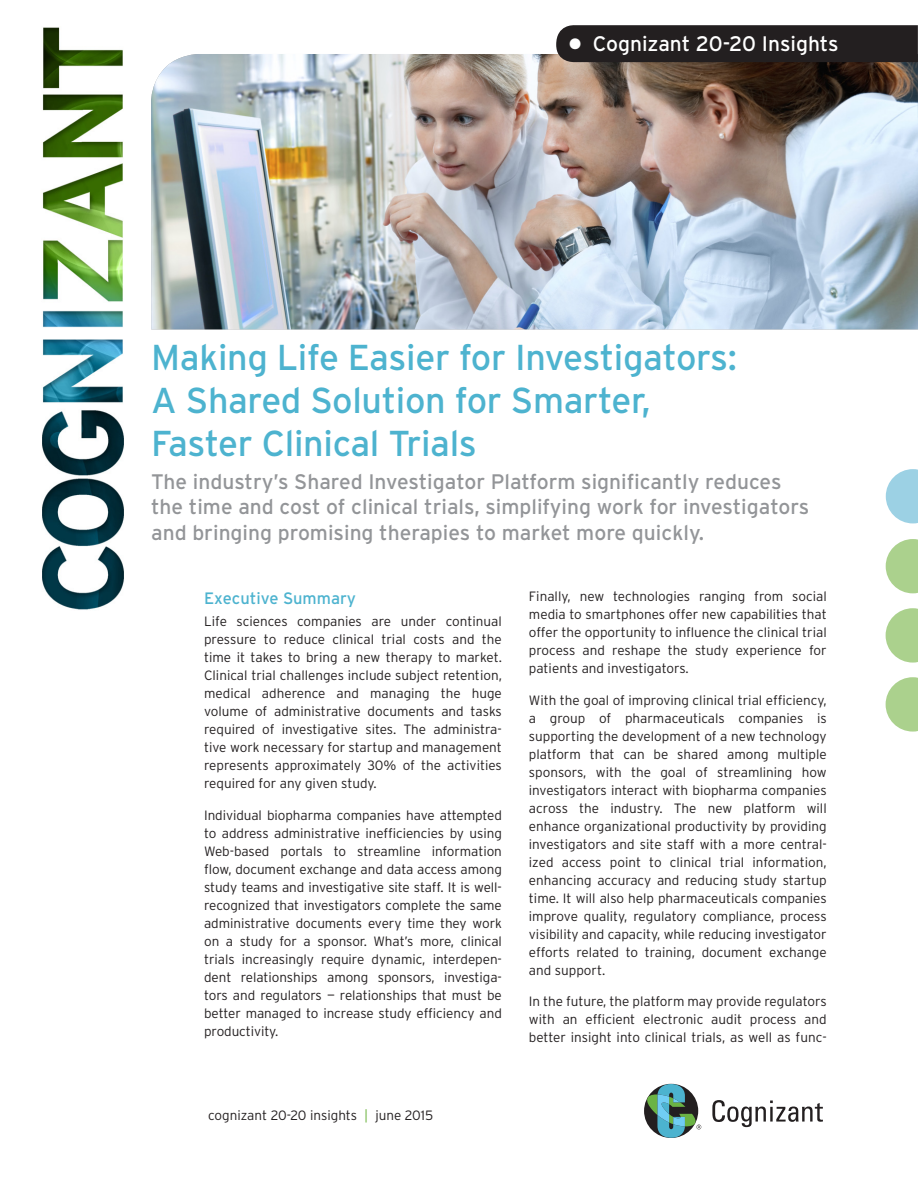
<style>
.page{position:relative;width:918px;height:1188px;background:#fff}
.page>*{position:absolute;margin:0;border:0;box-sizing:border-box;transform-origin:0 0}
.t1{font:36px/43.2px "Interstate";letter-spacing:-.01em;color:#4db3cf}
.Title_deck{font:21px/25.2px "Interstate";color:#939598}
.t2{font:21px "Interstate";color:#fff}
.t3{font:16.5px "Interstate";color:#4db3cf}
.Body{font:300 13.5px/18px "Interstate";color:#231f20;text-align:justify}
.s1{font-size:36px}
.s2{color:#6cb43f}
</style>
<div class="page">
<img style="left:151px;top:54px;width:767px;height:275px">
<img style="left:42px;top:27px;width:82px;height:583px">
<svg style="left:886px;top:469px;width:32px;height:54px"></svg>
<svg style="left:886px;top:539px;width:32px;height:54px"></svg>
<svg style="left:886px;top:608px;width:32px;height:55px"></svg>
<svg style="left:886px;top:677px;width:32px;height:55px"></svg>
<svg style="left:712px;top:1100px;width:111px;height:27px"></svg>
<svg style="left:644px;top:1084px;width:57px;height:54px"></svg>
<div style="left:556px;top:25px;width:362px;height:38px;background:#231f20"></div>
<p class="t2" style="left:568px;top:31px;width:273px"><span class="s1">•</span> Cognizant 20-20 Insights</p>
<p class="t1" style="left:151px;top:335px;width:587px">Making Life Easier for Investigators:<br>A Shared Solution for Smarter,<br>Faster Clinical Trials</p>
<p class="Title_deck" style="left:151px;top:469px;width:660px">The industry’s Shared Investigator Platform significantly reduces the time and cost of clinical trials, simplifying work for investigators and bringing promising therapies to market more quickly.</p>
<h1 class="t3" style="left:204px;top:588px;width:154px">Executive Summary</h1>
<p class="Body" style="left:204px;top:612px;width:299px">Life sciences companies are under continual pressure to reduce clinical trial costs and the time it takes to bring a new therapy to market.<br>Clinical trial challenges include subject retention, medical adherence and managing the huge volume of administrative documents and tasks required of investigative sites. The administra&shy;tive work necessary for startup and management represents approximately 30% of the activities required for any given study.</p>
<p class="Body" style="left:204px;top:806px;width:299px">Individual biopharma companies have attempted to address administrative inefficiencies by using Web-based portals to streamline information flow, document exchange and data access among study teams and investigative site staff. It is well&shy;recognized that investigators complete the same administrative documents every time they work on a study for a sponsor. What’s more, clinical trials increasingly require dynamic, interdepen&shy;dent relationships among sponsors, investiga&shy;tors and regulators — relationships that must be better managed to increase study efficiency and productivity.</p>
<p class="Body" style="left:208px;top:1106px;width:227px">cognizant 20-20 insights <span class="s2">|</span> june 2015</p>
<p class="Body" style="left:529px;top:587px;width:299px">Finally, new technologies ranging from social media to smartphones offer new capabilities that offer the opportunity to influence the clinical trial process and reshape the study experience for patients and investigators.</p>
<p class="Body" style="left:529px;top:691px;width:299px">With the goal of improving clinical trial efficiency, a group of pharmaceuticals companies is supporting the development of a new technology platform that can be shared among multiple sponsors, with the goal of streamlining how investigators interact with biopharma companies across the industry. The new platform will enhance organizational productivity by providing investigators and site staff with a more central&shy;ized access point to clinical trial information, enhancing accuracy and reducing study startup time. It will also help pharmaceuticals companies improve quality, regulatory compliance, process visibility and capacity, while reducing investigator efforts related to training, document exchange and support.</p>
<p class="Body" style="left:529px;top:992px;width:299px">In the future, the platform may provide regulators with an efficient electronic audit process and better insight into clinical trials, as well as func-</p>
</div>
